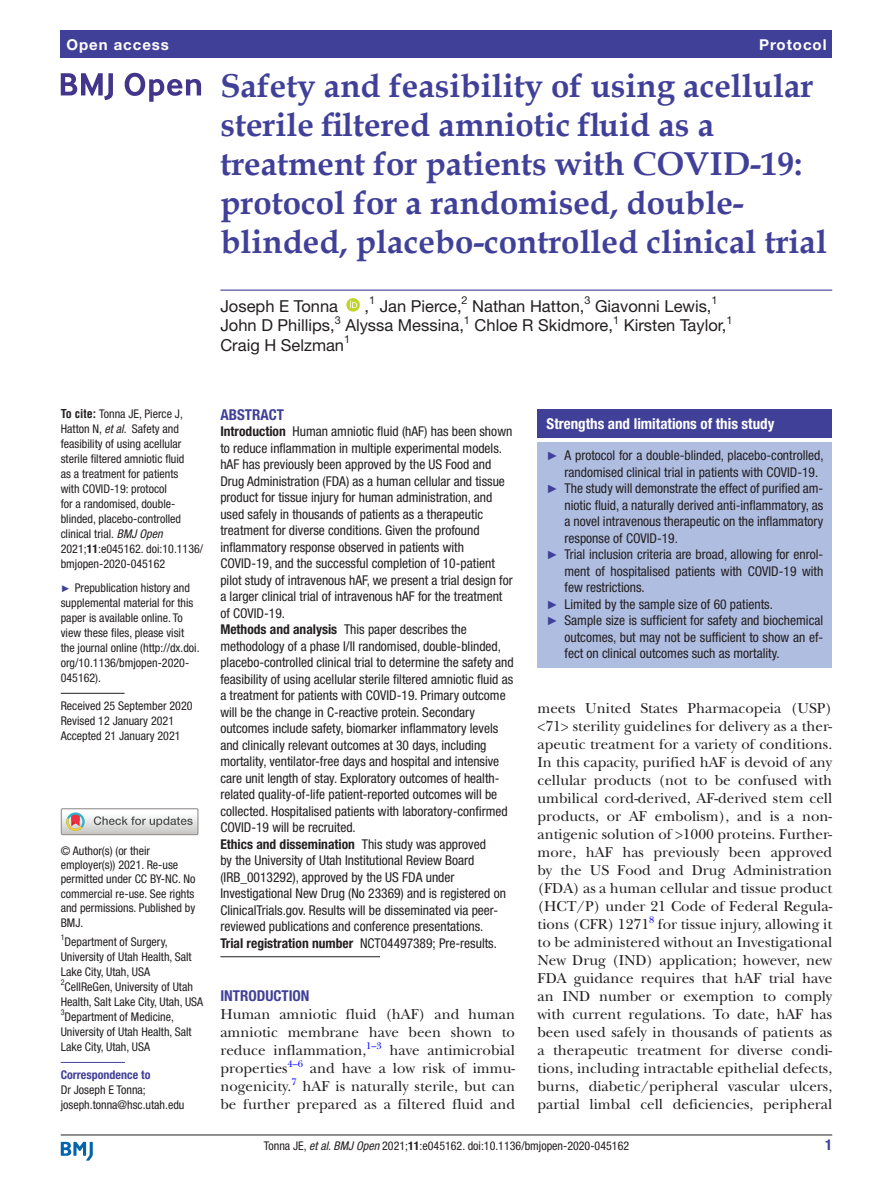
<style>
.page{position:relative;width:893px;height:1191px;background:#fff}
.page>*{position:absolute;margin:0;border:0;box-sizing:border-box;transform-origin:0 0}
.t1{font:700 33px/39px "Book Antiqua";color:#414099}
.t2{font:16.5px "Helvetica Neue LT Std";color:#231f20}
.t3{font:15px/18px "New Baskerville";color:#231f20;text-align:justify}
.t4{font:700 condensed 15px "Helvetica Neue LT Std";color:#fff}
.t5{font:700 condensed 15px "Helvetica Neue LT Std";color:#414099}
.t6{font:700 15px "Helvetica Neue LT Std";letter-spacing:.065em;color:#fff}
.t7{font:condensed 13.5px/16.5px "Helvetica Neue LT Std";color:#231f20}
.t8{font:condensed 12px/15px "Helvetica Neue LT Std";color:#231f20}
.t9{font:700 condensed 12px "Helvetica Neue LT Std";color:#414099}
.t10{font:10.95px "Helvetica Neue LT Std";color:#231f20}
.t11{font:9.9px "New Baskerville";color:#00f}
.t12{font:condensed 7.95px "Helvetica Neue LT Std";color:#231f20}
.s1{font-family:"Helvetica LT Std";font-weight:700}
.s2{font-style:italic}
.s3{font-weight:700}
.s4{font-family:"Arial";font-stretch:normal;font-size:9.75px;color:#414099}
.s5{font-family:"Arial";font-stretch:normal;font-size:12px;color:#414099}
</style>
<div class="page">
<hr style="left:61px;top:1134px;width:771px;height:1px;background:#231f20">
<svg style="left:61px;top:1141px;width:32px;height:19px"></svg>
<div style="left:61px;top:31px;width:771px;height:27px;background:#414099"></div>
<hr style="left:220px;top:289px;width:612px;height:2px;background:#414099">
<svg style="left:346px;top:298px;width:14px;height:14px"></svg>
<hr style="left:61px;top:693px;width:64px;height:1px;background:#231f20">
<hr style="left:61px;top:1062px;width:64px;height:1px;background:#414099">
<svg style="left:61px;top:73px;width:52px;height:27px"></svg>
<svg style="left:125px;top:73px;width:76px;height:29px"></svg>
<div style="left:61px;top:808px;width:138px;height:27px;border:1px solid #969090"></div>
<svg style="left:61px;top:808px;width:137px;height:26px"></svg>
<hr style="left:220px;top:956px;width:160px;height:1px;background:#231f20">
<div style="left:538px;top:409px;width:294px;height:29px;background:#414099"></div>
<div style="left:538px;top:442px;width:294px;height:225px;background:#afbde1"></div>
<p class="t6" style="left:66px;top:35px;width:104px">Open access</p>
<p class="t6" style="left:759px;top:35px;width:69px">Protocol</p>
<h1 class="t1" style="left:220px;top:66px;width:608px">Safety and feasibility of using acellular sterile filtered amniotic fluid as a treatment for patients with COVID-19: protocol for a randomised, double&shy;blinded, placebo-controlled clinical trial</h1>
<p class="t2" style="left:220px;top:296px;width:119px">Joseph E Tonna</p>
<p class="t2" style="left:364px;top:296px;width:6px">,</p>
<p class="t10" style="left:369px;top:294px;width:8px">1</p>
<p class="t2" style="left:380px;top:296px;width:83px">Jan Pierce,</p>
<p class="t10" style="left:462px;top:294px;width:8px">2</p>
<p class="t2" style="left:472px;top:296px;width:114px">Nathan Hatton,</p>
<p class="t10" style="left:584px;top:294px;width:8px">3</p>
<p class="t2" style="left:595px;top:296px;width:118px">Giavonni Lewis,</p>
<p class="t10" style="left:711px;top:294px;width:8px">1</p>
<p class="t2" style="left:220px;top:315px;width:116px">John D Phillips,</p>
<p class="t10" style="left:335px;top:313px;width:8px">3</p>
<p class="t2" style="left:345px;top:315px;width:120px">Alyssa Messina,</p>
<p class="t10" style="left:464px;top:313px;width:8px">1</p>
<p class="t2" style="left:475px;top:315px;width:140px">Chloe R Skidmore,</p>
<p class="t10" style="left:613px;top:313px;width:8px">1</p>
<p class="t2" style="left:624px;top:315px;width:104px">Kirsten Taylor,</p>
<p class="t10" style="left:726px;top:313px;width:8px">1</p>
<p class="t2" style="left:220px;top:335px;width:125px">Craig H Selzman</p>
<p class="t10" style="left:344px;top:333px;width:8px">1</p>
<p class="t8" style="left:61px;top:406px;width:144px"><span class="s1">To cite:</span> Tonna JE, Pierce J,<br>Hatton N, <span class="s2">et al</span>. Safety and feasibility of using acellular sterile filtered amniotic fluid<br>as a treatment for patients<br>with COVID-19: protocol<br>for a randomised, double&shy;blinded, placebo-controlled clinical trial. <span class="s2">BMJ Open<br></span>2021;<span class="s3">11</span>:e045162. doi:10.1136/ bmjopen-2020-045162</p>
<p class="t8" style="left:61px;top:580px;width:140px"><span class="s4">►</span> Prepublication history and supplemental material for this paper is available online. To view these files, please visit the journal online (http://dx.doi. org/10.1136/bmjopen-2020-<br>045162).</p>
<p class="t8" style="left:61px;top:698px;width:133px">Received 25 September 2020<br>Revised 12 January 2021<br>Accepted 21 January 2021</p>
<p class="t8" style="left:61px;top:843px;width:136px;line-height:14.4px">© Author(s) (or their employer(s)) 2021. Re-use permitted under CC BY-NC. No commercial re-use. See rights and permissions. Published by<br>BMJ.</p>
<p class="t12" style="left:61px;top:933px;width:5px">1</p>
<p class="t8" style="left:61px;top:934px;width:133px;text-indent:4px">Department of Surgery,<br>University of Utah Health, Salt<br>Lake City, Utah, USA</p>
<p class="t12" style="left:61px;top:978px;width:5px">2</p>
<p class="t8" style="left:61px;top:979px;width:144px;text-indent:4px">CellReGen, University of Utah<br>Health, Salt Lake City, Utah, USA<br><sup>3</sup>Department of Medicine,<br>University of Utah Health, Salt<br>Lake City, Utah, USA</p>
<p class="t9" style="left:61px;top:1067px;width:91px">Correspondence to</p>
<p class="t8" style="left:61px;top:1082px;width:125px">Dr Joseph E Tonna; joseph.tonna@hsc.utah.edu</p>
<p class="t5" style="left:220px;top:405px;width:65px">ABSTRACT</p>
<p class="t7" style="left:220px;top:423px;width:295px"><span class="s3">Introduction</span> Human amniotic fluid (hAF) has been shown to reduce inflammation in multiple experimental models. hAF has previously been approved by the US Food and Drug Administration (FDA) as a human cellular and tissue product for tissue injury for human administration, and used safely in thousands of patients as a therapeutic treatment for diverse conditions. Given the profound inflammatory response observed in patients with COVID-19, and the successful completion of 10-patient pilot study of intravenous hAF, we present a trial design for a larger clinical trial of intravenous hAF for the treatment of COVID-19.<br><span class="s3">Methods and analysis</span> This paper describes the methodology of a phase I/II randomised, double-blinded, placebo-controlled clinical trial to determine the safety and feasibility of using acellular sterile filtered amniotic fluid as a treatment for patients with COVID-19. Primary outcome will be the change in C-reactive protein. Secondary outcomes include safety, biomarker inflammatory levels and clinically relevant outcomes at 30 days, including mortality, ventilator-free days and hospital and intensive care unit length of stay. Exploratory outcomes of health&shy;related quality-of-life patient-reported outcomes will be collected. Hospitalised patients with laboratory-confirmed COVID-19 will be recruited.<br><span class="s3">Ethics and dissemination</span> This study was approved<br>by the University of Utah Institutional Review Board (IRB_0013292), approved by the US FDA under Investigational New Drug (No 23369) and is registered on ClinicalTrials.gov. Results will be disseminated via peer&shy;reviewed publications and conference presentations.<br><span class="s3">Trial registration number</span> NCT04497389; Pre-results.</p>
<p class="t5" style="left:220px;top:987px;width:91px">INTRODUCTION</p>
<p class="t3" style="left:220px;top:1005px;width:296px">Human amniotic fluid (hAF) and human amniotic membrane have been shown to reduce inflammation,</p>
<p class="t11" style="left:366px;top:1039px;width:17px">1–3</p>
<p class="t3" style="left:390px;top:1041px;width:127px">have antimicrobial</p>
<p class="t3" style="left:220px;top:1059px;width:69px">properties</p>
<p class="t11" style="left:288px;top:1057px;width:17px">4–6</p>
<p class="t3" style="left:310px;top:1059px;width:207px">and have a low risk of immu-</p>
<p class="t3" style="left:220px;top:1077px;width:72px">nogenicity.</p>
<p class="t11" style="left:291px;top:1075px;width:7px">7</p>
<p class="t3" style="left:220px;top:1077px;width:296px;text-align:right">hAF is naturally sterile, but can<br>be further prepared as a filtered fluid and</p>
<p class="t4" style="left:547px;top:414px;width:229px">Strengths and limitations of this study</p>
<p class="t7" style="left:547px;top:447px;width:279px"><span class="s5">►</span> A protocol for a double-blinded, placebo-controlled,</p>
<p class="t7" style="left:565px;top:464px;width:255px">randomised clinical trial in patients with COVID-19.</p>
<p class="t7" style="left:547px;top:480px;width:278px"><span class="s5">►</span> The study will demonstrate the effect of purified am-</p>
<p class="t7" style="left:565px;top:497px;width:260px">niotic fluid, a naturally derived anti-inflammatory, as</p>
<p class="t7" style="left:565px;top:513px;width:260px">a novel intravenous therapeutic on the inflammatory</p>
<p class="t7" style="left:565px;top:530px;width:115px">response of COVID-19.</p>
<p class="t7" style="left:547px;top:546px;width:278px"><span class="s5">►</span> Trial inclusion criteria are broad, allowing for enrol-</p>
<p class="t7" style="left:565px;top:563px;width:260px">ment of hospitalised patients with COVID-19 with</p>
<p class="t7" style="left:565px;top:579px;width:82px">few restrictions.</p>
<p class="t7" style="left:547px;top:596px;width:228px"><span class="s5">►</span> Limited by the sample size of 60 patients.</p>
<p class="t7" style="left:547px;top:612px;width:278px"><span class="s5">►</span> Sample size is sufficient for safety and biochemical</p>
<p class="t7" style="left:565px;top:629px;width:260px">outcomes, but may not be sufficient to show an ef-</p>
<p class="t7" style="left:565px;top:645px;width:217px">fect on clinical outcomes such as mortality.</p>
<p class="t3" style="left:538px;top:699px;width:296px">meets United States Pharmacopeia (USP) &lt;71&gt; sterility guidelines for delivery as a ther&shy;apeutic treatment for a variety of conditions.<br>In this capacity, purified hAF is devoid of any cellular products (not to be confused with umbilical cord-derived, AF-derived stem cell products, or AF embolism), and is a non&shy;antigenic solution of &gt;1000 proteins. Further&shy;more, hAF has previously been approved by the US Food and Drug Administration (FDA) as a human cellular and tissue product (HCT/P) under 21 Code of Federal Regula&shy;tions (CFR) 1271<sup>8</sup> for tissue injury, allowing it to be administered without an Investigational New Drug (IND) application; however, new FDA guidance requires that hAF trial have an IND number or exemption to comply with current regulations. To date, hAF has been used safely in thousands of patients as a therapeutic treatment for diverse condi&shy;tions, including intractable epithelial defects, burns, diabetic/peripheral vascular ulcers, partial limbal cell deficiencies, peripheral</p>
<p class="t8" style="left:264px;top:1137px;width:367px">Tonna JE, <span class="s2">et al</span>. <span class="s2">BMJ Open</span> 2021;<span class="s3">11</span>:e045162. doi:10.1136/bmjopen-2020-045162</p>
<p class="t5" style="left:825px;top:1135px;width:9px">1</p>
</div>
